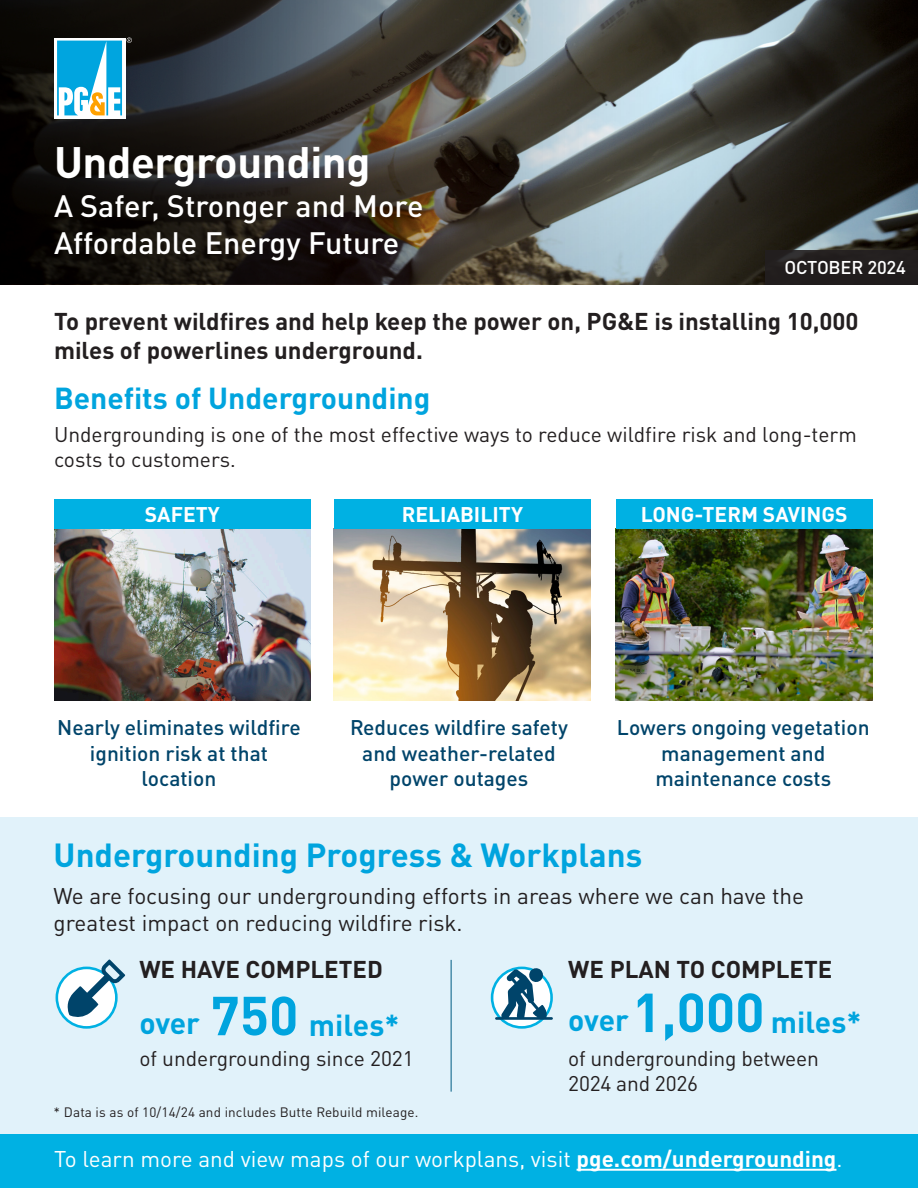
<style>
.page{position:relative;width:918px;height:1188px;background:#fff}
.page>*{position:absolute;margin:0;border:0;box-sizing:border-box;transform-origin:0 0}
.t1{font:700 54px "DINOT";color:#00a4de}
.t2{font:700 43.5px "DINOT";letter-spacing:-.01em;color:#fff}
.t3{font:700 33px "DINOT";color:#00a4de}
.t4{font:500 30.6px/36.8px "DINOT";color:#fff}
.t5{font:700 30px "DINOT";color:#00a4de}
.t6{font:700 24px/28.8px "DINOT";color:#231f20}
.t7{font:22.5px/27px "DINOT";color:#231f20}
.t8{font:22.5px "DINOT";color:#fff}
.t9{font:500 21px/25.2px "DINOT";color:#00446a;text-align:center}
.t10{font:21px/25.2px "DINOT";color:#231f20}
.t11{font:700 21px "DINOT";color:#fff}
.t12{font:500 18.3px "DINOT";letter-spacing:-.01em;color:#fff}
.t13{font:13.5px "DINOT";letter-spacing:.01em;color:#231f20}
.s1{font-weight:700}
</style>
<div class="page">
<img style="left:702px;top:0;width:216px;height:284px">
<svg style="left:0;top:0;width:702px;height:284px;background:#3f3e3b"></svg>
<div style="left:54px;top:38px;width:71px;height:80px;background:#fff"></div>
<svg style="left:57px;top:38px;width:75px;height:77px"></svg>
<div style="left:765px;top:250px;width:153px;height:34px;background:#231f20"></div>
<div style="left:0;top:1134px;width:918px;height:54px;background:#00b1e3"></div>
<hr style="left:577px;top:1169px;width:259px;height:2px;background:#fff">
<img style="left:54px;top:529px;width:257px;height:171px">
<img style="left:334px;top:529px;width:257px;height:171px">
<img style="left:616px;top:529px;width:257px;height:171px">
<div style="left:54px;top:499px;width:257px;height:30px;background:#00b1e3"></div>
<div style="left:334px;top:499px;width:257px;height:30px;background:#00b1e3"></div>
<div style="left:616px;top:499px;width:257px;height:30px;background:#00b1e3"></div>
<div style="left:0;top:817px;width:918px;height:317px;background:#e1f2fa"></div>
<hr style="left:451px;top:960px;width:1px;height:132px;background:#005c82">
<svg style="left:57px;top:968px;width:59px;height:59px"></svg>
<div style="left:56px;top:967px;width:62px;height:62px;border:3px solid #00b1e3;border-radius:50%"></div>
<svg style="left:66px;top:959px;width:59px;height:59px"></svg>
<svg style="left:492px;top:968px;width:60px;height:59px"></svg>
<div style="left:491px;top:967px;width:62px;height:62px;border:3px solid #00b1e3;border-radius:50%"></div>
<svg style="left:495px;top:967px;width:58px;height:53px;background:#7ca8bd"></svg>
<h1 class="t2" style="left:54px;top:128px;width:318px">Undergrounding</h1>
<h1 class="t4" style="left:54px;top:185px;width:371px">A Safer, Stronger and More<br>Affordable Energy Future</h1>
<p class="t12" style="left:785px;top:253px;width:123px">OCTOBER 2024</p>
<p class="t6" style="left:54px;top:305px;width:806px">To prevent wildfires and help keep the power on, PG&amp;E is installing 10,000 miles of powerlines underground.</p>
<h2 class="t5" style="left:54px;top:375px;width:378px">Benefits of Undergrounding</h2>
<p class="t10" style="left:54px;top:420px;width:804px">Undergrounding is one of the most effective ways to reduce wildfire risk and long-term costs to customers.</p>
<h3 class="t11" style="left:145px;top:498px;width:77px">SAFETY</h3>
<h3 class="t11" style="left:402px;top:498px;width:123px">RELIABILITY</h3>
<h3 class="t11" style="left:641px;top:498px;width:208px">LONG-TERM SAVINGS</h3>
<p class="t9" style="left:57px;top:713px;width:245px">Nearly eliminates wildfire ignition risk at that location</p>
<p class="t9" style="left:350px;top:713px;width:219px">Reduces wildfire safety and weather-related power outages</p>
<p class="t9" style="left:617px;top:713px;width:254px">Lowers ongoing vegetation management and maintenance costs</p>
<h2 class="t3" style="left:54px;top:829px;width:590px">Undergrounding Progress &amp; Workplans</h2>
<p class="t7" style="left:54px;top:881px;width:752px">We are focusing our undergrounding efforts in areas where we can have the greatest impact on reducing wildfire risk.</p>
<p class="t6" style="left:139px;top:953px;width:245px">WE HAVE COMPLETED</p>
<p class="t1" style="left:210px;top:974px;width:89px">750</p>
<p class="t1" style="left:632px;top:970px;width:134px">1,000</p>
<p class="t10" style="left:568px;top:1044px;width:252px">of undergrounding between<br>2024 and 2026</p>
<p class="t6" style="left:568px;top:953px;width:266px">WE PLAN TO COMPLETE</p>
<p class="t5" style="left:309px;top:1002px;width:92px">miles*</p>
<p class="t5" style="left:771px;top:999px;width:92px">miles*</p>
<p class="t5" style="left:139px;top:1000px;width:62px">over</p>
<p class="t5" style="left:568px;top:996px;width:62px">over</p>
<p class="t10" style="left:139px;top:1044px;width:276px">of undergrounding since 2021</p>
<p class="t13" style="left:54px;top:1101px;width:366px">* Data is as of 10/14/24 and includes Butte Rebuild mileage.</p>
<p class="t8" style="left:54px;top:1141px;width:790px">To learn more and view maps of our workplans, visit <span class="s1">pge.com/undergrounding</span>.</p>
</div>
